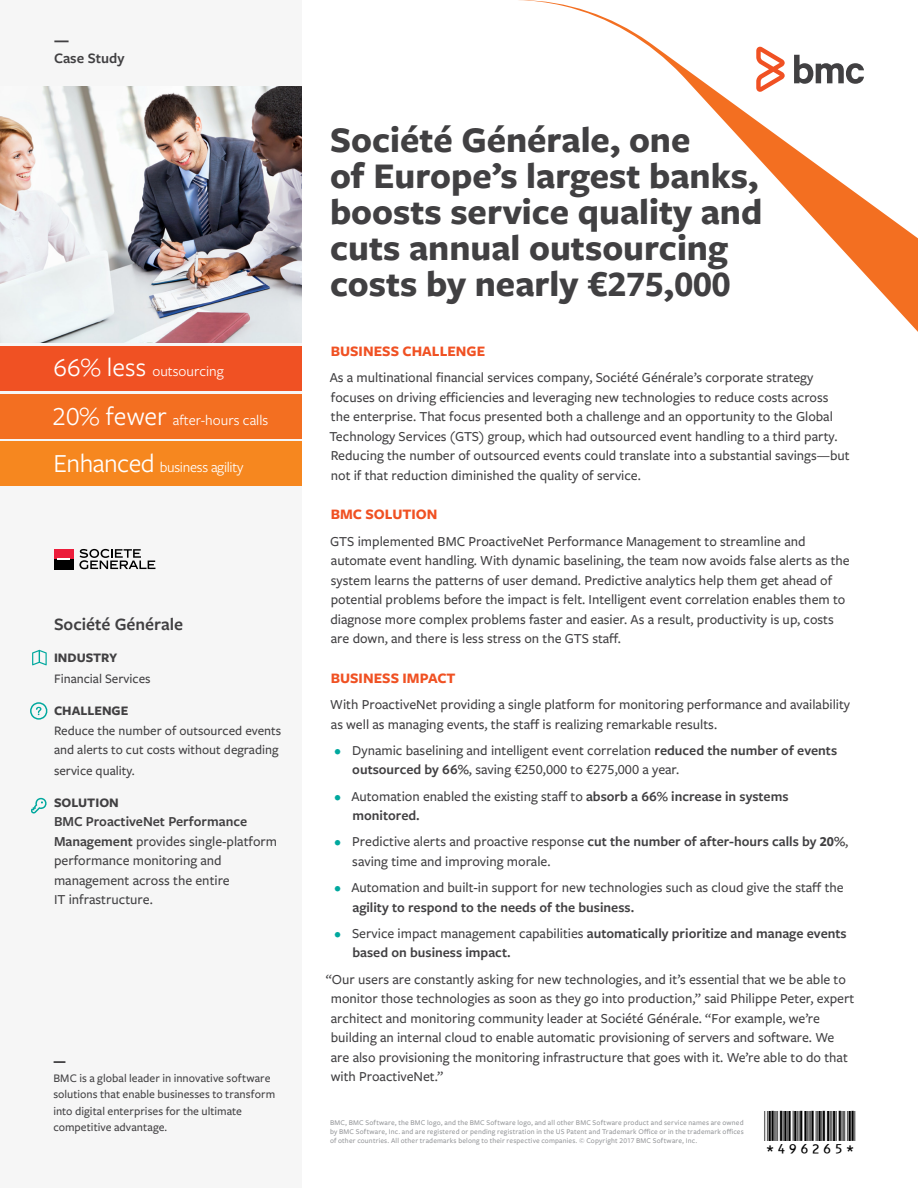
<style>
.page{position:relative;width:918px;height:1188px;background:#fff}
.page>*{position:absolute;margin:0;border:0;box-sizing:border-box;transform-origin:0 0}
.t1{font:700 37.5px/36px "Freight Sans Pro";color:#414042}
.t2{font:30px "BC39 HI Tall HR";color:#000}
.t3{font:600 18px "Freight Sans Pro";color:#414042}
.t4{font:700 15px "Freight Sans Pro";color:#f05123}
.t5{font:15px "Freight Sans Pro";color:#fff}
.t6{font:15px "Freight Sans Pro";letter-spacing:-.02em;color:#fff}
.t7{font:600 15px "Freight Sans Pro";color:#414042}
.t8{font:700 15px "Freight Sans Pro";color:#414042}
.t9{font:500 14.25px/19.5px "Freight Sans Pro";color:#414042}
.t10{font:600 14.25px/19.5px "Freight Sans Pro";color:#414042}
.t11{font:500 13.5px/19.5px "Freight Sans Pro";color:#414042}
.t12{font:700 13.5px "Freight Sans Pro";color:#414042}
.t13{font:500 12px/16.5px "Freight Sans Pro";letter-spacing:.005em;color:#414042}
.t14{font:900 12px "Freight Sans Pro";color:#414042}
.t15{font:500 7.5px/9px "Freight Sans Pro";letter-spacing:.02em;color:#939598;text-align:justify}
.s1{font-size:27px}
.s2{font-weight:600}
.s3{color:#00a89e}
.s4{font-weight:500;color:#00a89e}
.s5{font-weight:500}
.s6{font-weight:700}
</style>
<div class="page">
<div style="left:0;top:0;width:302px;height:1188px;background:#f6f6f6"></div>
<svg style="left:519px;top:0;width:399px;height:332px"></svg>
<svg style="left:794px;top:55px;width:70px;height:29px"></svg>
<svg style="left:756px;top:47px;width:29px;height:45px"></svg>
<div style="left:0;top:346px;width:302px;height:45px;background:#f05123"></div>
<div style="left:0;top:394px;width:302px;height:44px;background:#f36f21"></div>
<div style="left:0;top:442px;width:302px;height:44px;background:#f6871f"></div>
<svg style="left:31px;top:797px;width:16px;height:17px"></svg>
<svg style="left:30px;top:702px;width:18px;height:18px"></svg>
<svg style="left:32px;top:650px;width:15px;height:15px"></svg>
<img style="left:0;top:86px;width:302px;height:257px">
<svg style="left:79px;top:549px;width:76px;height:20px"></svg>
<div style="left:54px;top:549px;width:20px;height:10px;background:#ec1d3b"></div>
<div style="left:54px;top:559px;width:20px;height:10px;background:#000"></div>
<svg style="left:57px;top:558px;width:13px;height:2px"></svg>
<p class="t8" style="left:54px;top:29px;width:16px">—</p>
<p class="t7" style="left:54px;top:48px;width:72px">Case Study</p>
<p class="t5" style="left:54px;top:361px;width:172px"><span class="s1">66% less</span> outsourcing</p>
<p class="t5" style="left:52px;top:410px;width:217px"><span class="s1">20% fewer</span> after-hours calls</p>
<p class="t6" style="left:53px;top:457px;width:192px"><span class="s1">Enhanced</span> business agility</p>
<p class="t3" style="left:54px;top:612px;width:131px">Société Générale</p>
<p class="t12" style="left:54px;top:649px;width:65px">INDUSTRY</p>
<p class="t11" style="left:54px;top:669px;width:98px">Financial Services</p>
<p class="t12" style="left:54px;top:701px;width:76px">CHALLENGE</p>
<p class="t11" style="left:54px;top:720px;width:229px">Reduce the number of outsourced events and alerts to cut costs without degrading</p>
<p class="t11" style="left:54px;top:760px;width:82px">service quality.</p>
<p class="t12" style="left:54px;top:793px;width:66px">SOLUTION</p>
<p class="t9" style="left:54px;top:811px;width:225px"><span class="s2">BMC ProactiveNet Performance<br>Management</span> provides single-platform performance monitoring and management across the entire<br>IT infrastructure.</p>
<p class="t14" style="left:53px;top:1053px;width:14px">—</p>
<p class="t13" style="left:53px;top:1069px;width:223px">BMC is a global leader in innovative software solutions that enable businesses to transform into digital enterprises for the ultimate competitive advantage.</p>
<h1 class="t1" style="left:330px;top:121px;width:434px">Société Générale, one<br>of Europe’s largest banks, boosts service quality and cuts annual outsourcing costs by nearly €275,000</h1>
<p class="t4" style="left:331px;top:341px;width:156px">BUSINESS CHALLENGE</p>
<p class="t9" style="left:329px;top:367px;width:522px">As a multinational financial services company, Société Générale’s corporate strategy focuses on driving efficiencies and leveraging new technologies to reduce costs across the enterprise. That focus presented both a challenge and an opportunity to the Global Technology Services (GTS) group, which had outsourced event handling to a third party.<br>Reducing the number of outsourced events could translate into a substantial savings—but not if that reduction diminished the quality of service.</p>
<p class="t4" style="left:331px;top:504px;width:108px">BMC SOLUTION</p>
<p class="t9" style="left:330px;top:531px;width:521px">GTS implemented BMC ProactiveNet Performance Management to streamline and automate event handling. With dynamic baselining, the team now avoids false alerts as the system learns the patterns of user demand. Predictive analytics help them get ahead of potential problems before the impact is felt. Intelligent event correlation enables them to diagnose more complex problems faster and easier. As a result, productivity is up, costs are down, and there is less stress on the GTS staff.</p>
<p class="t4" style="left:331px;top:668px;width:126px">BUSINESS IMPACT</p>
<p class="t9" style="left:330px;top:694px;width:521px">With ProactiveNet providing a single platform for monitoring performance and availability as well as managing events, the staff is realizing remarkable results.</p>
<p class="t9" style="left:352px;top:740px;width:486px;text-indent:-18px"><span class="s3">•</span> Dynamic baselining and intelligent event correlation <span class="s2">reduced the number of events outsourced by 66%</span>, saving €250,000 to €275,000 a year.</p>
<p class="t10" style="left:352px;top:786px;width:438px;text-indent:-18px"><span class="s4">•</span> <span class="s5">Automation enabled the existing staff to</span> absorb a 66% increase in systems monitored.</p>
<p class="t9" style="left:352px;top:831px;width:498px;text-indent:-18px"><span class="s3">•</span> Predictive alerts and proactive response <span class="s2">cut the number of after-hours calls by</span> <span class="s6">20</span><span class="s2">%</span>, saving time and improving morale.</p>
<p class="t9" style="left:353px;top:877px;width:493px;text-indent:-18px"><span class="s3">•</span> Automation and built-in support for new technologies such as cloud give the staff the <span class="s2">agility to respond to the needs of the business.</span></p>
<p class="t10" style="left:352px;top:923px;width:496px;text-indent:-18px"><span class="s4">•</span> <span class="s5">Service impact management capabilities</span> automatically prioritize and manage events based on business impact.</p>
<p class="t9" style="left:331px;top:969px;width:525px;text-indent:-5px">“Our users are constantly asking for new technologies, and it’s essential that we be able to monitor those technologies as soon as they go into production,” said Philippe Peter, expert architect and monitoring community leader at Société Générale. “For example, we’re building an internal cloud to enable automatic provisioning of servers and software. We are also provisioning the monitoring infrastructure that goes with it. We’re able to do that with ProactiveNet.”</p>
<h2 class="t2" style="left:764px;top:1103px;width:93px">*496265*</h2>
<p class="t15" style="left:330px;top:1118px;width:415px">BMC, BMC Software, the BMC logo, and the BMC Software logo, and all other BMC Software product and service names are owned by BMC Software, Inc. and are registered or pending registration in the US Patent and Trademark Office or in the trademark offices of other countries. All other trademarks belong to their respective companies. © Copyright 2017 BMC Software, Inc.</p>
</div>
